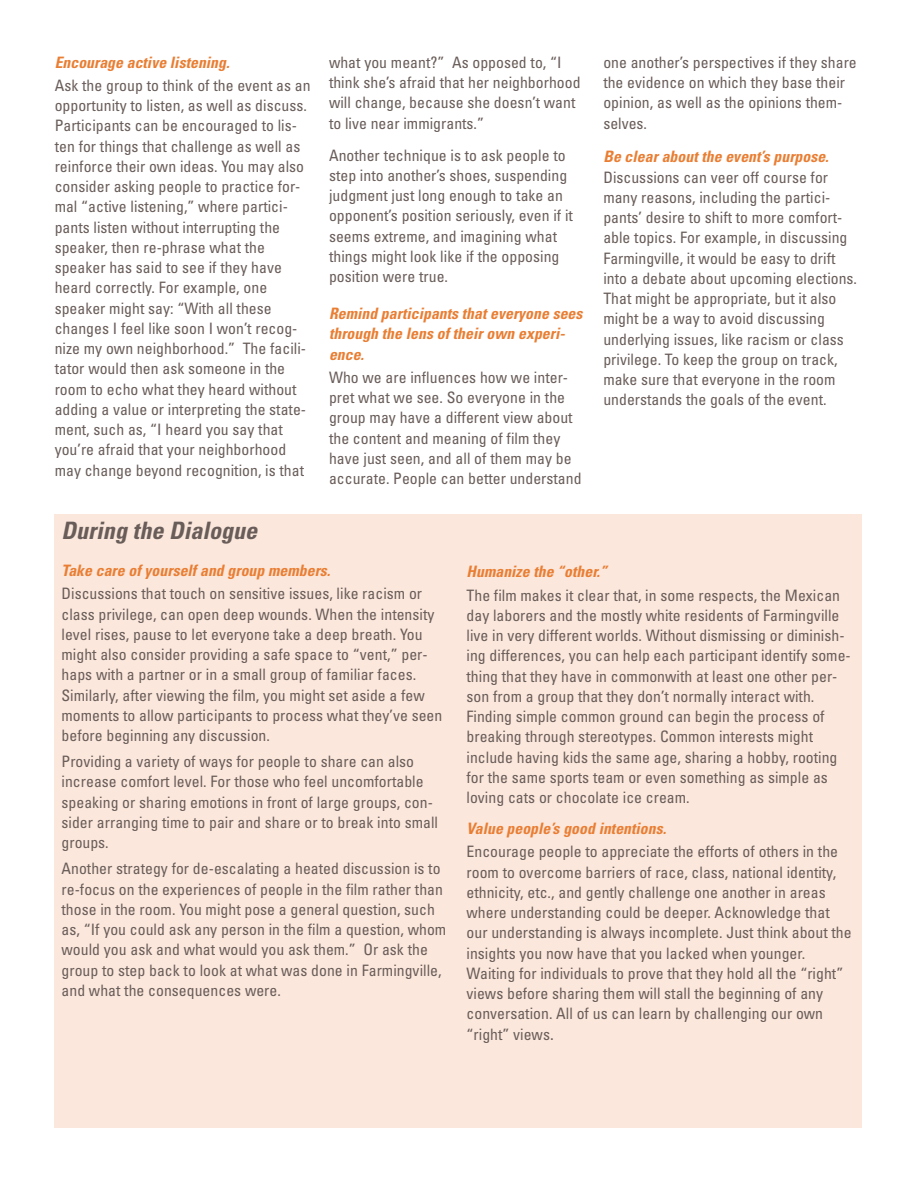
<style>
.page{position:relative;width:918px;height:1188px;background:#fff}
.page>*{position:absolute;margin:0;border:0;box-sizing:border-box;transform-origin:0 0}
.t1{font:italic 700 condensed 24px "Univers";color:#695d59}
.t2{font:condensed 15.75px/20.2px "Univers";color:#695d59}
.t3{font:italic 700 condensed 15.75px/20.4px "Univers";color:#e97e33}
.s1{font-size:16.8px}
</style>
<div class="page">
<div style="left:54px;top:514px;width:807px;height:614px;background:#fbe7dc"></div>
<p class="t3" style="left:55px;top:54px;width:176px">Encourage active listening.</p>
<p class="t2" style="left:55px;top:77px;width:258px">Ask the group to think of the event as an opportunity to listen, as well as discuss.<br>Participants can be encouraged to lis&shy;ten for things that challenge as well as reinforce their own ideas. You may also consider asking people to practice for&shy;mal “active listening,” where partici&shy;pants listen without interrupting the speaker, then re-phrase what the speaker has said to see if they have heard correctly. For example, one speaker might say: “With all these changes I feel like soon I won’t recog&shy;nize my own neighborhood.” The facili&shy;tator would then ask someone in the room to echo what they heard without adding a value or interpreting the state&shy;ment, such as, “I heard you say that you’re afraid that your neighborhood may change beyond recognition, is that</p>
<p class="t2" style="left:329px;top:53px;width:253px">what you meant?” As opposed to, “I think she’s afraid that her neighborhood will change, because she doesn’t want to live near immigrants.”</p>
<p class="t2" style="left:329px;top:146px;width:245px">Another technique is to ask people to step into another’s shoes, suspending judgment just long enough to take an opponent’s position seriously, even if it seems extreme, and imagining what things might look like if the opposing position were true.</p>
<p class="t3" style="left:329px;top:305px;width:255px">Remind participants that everyone sees through the lens of their own experi&shy;ence.</p>
<p class="t2" style="left:329px;top:368px;width:254px">Who we are influences how we inter&shy;pret what we see. So everyone in the group may have a different view about the content and meaning of film they have just seen, and all of them may be accurate. People can better understand</p>
<p class="t2" style="left:603px;top:53px;width:255px">one another’s perspectives if they share the evidence on which they base their opinion, as well as the opinions them&shy;selves.</p>
<p class="t3" style="left:603px;top:148px;width:227px">Be clear about the event’s purpose.</p>
<p class="t2" style="left:603px;top:168px;width:255px">Discussions can veer off course for many reasons, including the partici&shy;pants’ desire to shift to more comfort&shy;able topics. For example, in discussing Farmingville, it would be easy to drift into a debate about upcoming elections.<br>That might be appropriate, but it also might be a way to avoid discussing underlying issues, like racism or class privilege. To keep the group on track, make sure that everyone in the room understands the goals of the event.</p>
<h1 class="t1" style="left:62px;top:522px;width:197px">During the Dialogue</h1>
<p class="t3" style="left:62px;top:562px;width:270px">Take care of yourself and group members.</p>
<p class="t2" style="left:62px;top:585px;width:382px">Discussions that touch on sensitive issues, like racism or class privilege, can open deep wounds. When the intensity level rises, pause to let everyone take a deep breath. You might also consider providing a safe space to “vent,” per&shy;haps with a partner or in a small group of familiar faces.<br>Similarly, after viewing the film, you might set aside a few moments to allow participants to process what they’ve seen before beginning any discussion.</p>
<p class="t2" style="left:62px;top:753px;width:378px">Providing a variety of ways for people to share can also increase comfort level. For those who feel uncomfortable speaking or sharing emotions in front of large groups, con&shy;sider arranging time to pair and share or to break into small groups.</p>
<p class="t2" style="left:62px;top:860px;width:386px">Another strategy for de-escalating a heated discussion is to re-focus on the experiences of people in the film rather than those in the room. You might pose a general question, such as, “If you could ask any person in the film a question, whom would you ask and what would you ask them.” Or ask the group to step back to look at what was done in Farmingville, and what the consequences were.</p>
<p class="t3" style="left:467px;top:563px;width:142px">Humanize the “other.”</p>
<p class="t2" style="left:467px;top:587px;width:386px">The film makes it clear that, in some respects, the Mexican day laborers and the mostly white residents of Farmingville live in very different worlds. Without dismissing or diminish&shy;ing differences, you can help each participant identify some&shy;thing that they have in commonwith at least one other per&shy;son from a group that they don’t normally interact with.<br>Finding simple common ground can begin the process of breaking through stereotypes. Common interests might include having kids the same age, sharing a hobby, rooting for the same sports team or even something as simple as loving cats or chocolate ice cream.</p>
<p class="t3" style="left:467px;top:820px;width:201px">Value people’s good intentions.</p>
<p class="t2" style="left:467px;top:843px;width:387px">Encourage people to appreciate the efforts of others in the room to overcome barriers of race, class, national identity, ethnicity, etc., and gently challenge one another in areas where understanding could be deeper. Acknowledge that our understanding is always incomplete. Just think about the insights you now have that you lacked when younger.<br>Waiting for individuals to prove that they hold all the “right” views before sharing them will stall the beginning of any conversation. All of us can learn by challenging our own “right” views<span class="s1">.</span></p>
</div>
